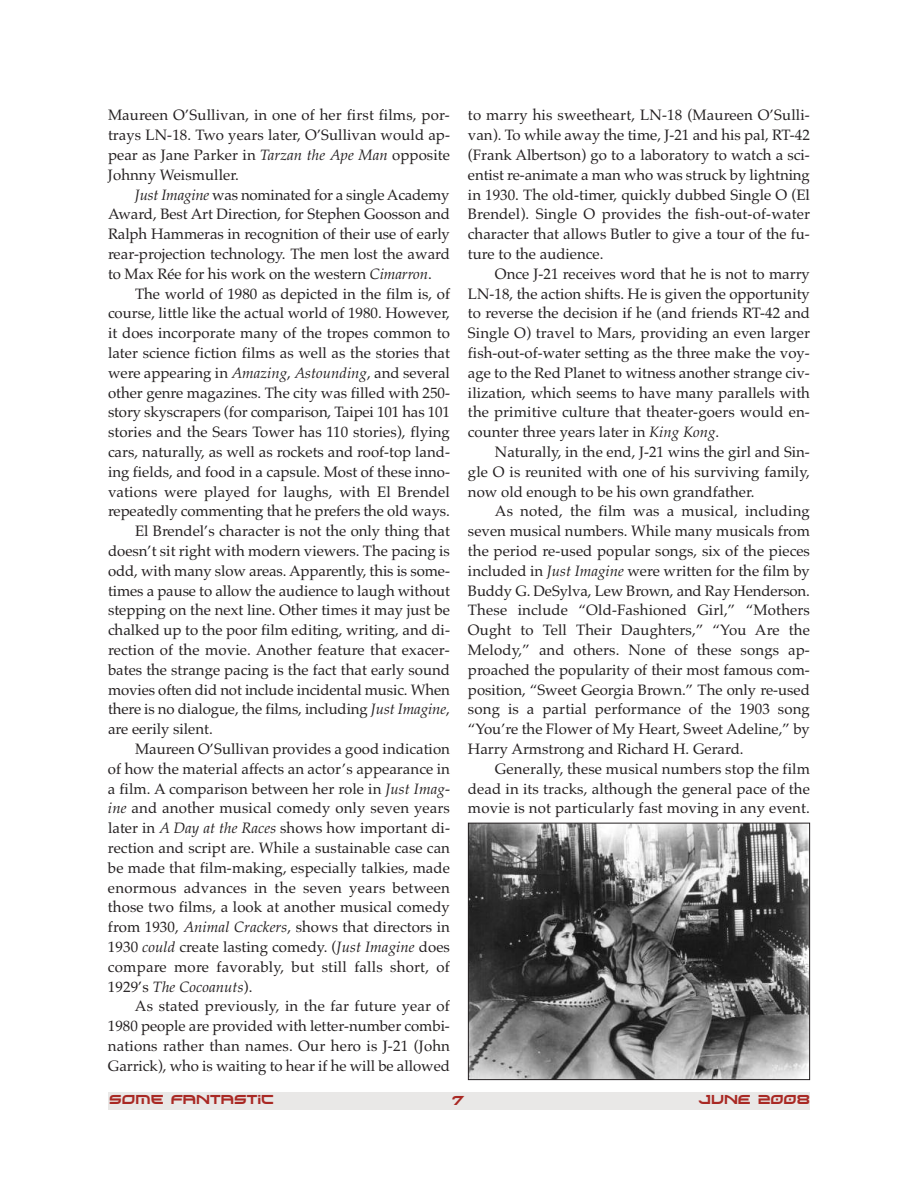
<style>
.page{position:relative;width:918px;height:1188px;background:#fff}
.page>*{position:absolute;margin:0;border:0;box-sizing:border-box;transform-origin:0 0}
.t1{font:15px/19.8px "Palatino";color:#231f20;text-align:justify}
.t2{font:italic 15px "Palatino";letter-spacing:.005em;color:#231f20}
.t3{font:12px "Xirod";color:#a92924}
.s1{font-style:italic}
.s2{font-style:normal}
</style>
<div class="page">
<div style="left:108px;top:1092px;width:702px;height:18px;background:#e9e8e7"></div>
<img style="left:470px;top:825px;width:338px;height:253px">
<div style="left:468px;top:823px;width:342px;height:257px;border:1px solid #231f20"></div>
<p class="t1" style="left:108px;top:105px;width:344px">Maureen O’Sullivan, in one of her first films, por&shy;trays LN-18. Two years later, O’Sullivan would ap&shy;pear as Jane Parker in <span class="s1">Tarzan the Ape Man</span> opposite Johnny Weismuller.</p>
<p class="t1" style="left:108px;top:184px;width:344px;text-indent:27px"><span class="s1">Just Imagine</span> was nominated for a single Academy Award, Best Art Direction, for Stephen Goosson and Ralph Hammeras in recognition of their use of early rear-projection technology. The men lost the award to Max Rée for his work on the western <span class="s1">Cimarron</span>.</p>
<p class="t1" style="left:135px;top:283px;width:317px">The world of 1980 as depicted in the film is, of</p>
<p class="t1" style="left:108px;top:303px;width:343px">course, little like the actual world of 1980. However,</p>
<p class="t1" style="left:108px;top:323px;width:344px">it does incorporate many of the tropes common to</p>
<p class="t1" style="left:108px;top:343px;width:343px">later science fiction films as well as the stories that</p>
<p class="t1" style="left:108px;top:363px;width:344px">were appearing in <span class="s1">Amazing</span>, <span class="s1">Astounding</span>, and several</p>
<p class="t1" style="left:108px;top:382px;width:343px">other genre magazines. The city was filled with 250-</p>
<p class="t1" style="left:108px;top:402px;width:343px">story skyscrapers (for comparison, Taipei 101 has 101</p>
<p class="t1" style="left:108px;top:422px;width:344px">stories and the Sears Tower has 110 stories), flying</p>
<p class="t1" style="left:108px;top:442px;width:343px">cars, naturally, as well as rockets and roof-top land-</p>
<p class="t1" style="left:108px;top:462px;width:344px">ing fields, and food in a capsule. Most of these inno-</p>
<p class="t1" style="left:108px;top:481px;width:343px">vations were played for laughs, with El Brendel</p>
<p class="t1" style="left:108px;top:501px;width:344px">repeatedly commenting that he prefers the old ways.</p>
<p class="t1" style="left:135px;top:521px;width:316px">El Brendel’s character is not the only thing that</p>
<p class="t1" style="left:108px;top:541px;width:344px">doesn’t sit right with modern viewers. The pacing is</p>
<p class="t1" style="left:108px;top:561px;width:343px">odd, with many slow areas. Apparently, this is some-</p>
<p class="t1" style="left:108px;top:581px;width:343px">times a pause to allow the audience to laugh without</p>
<p class="t1" style="left:108px;top:600px;width:343px">stepping on the next line. Other times it may just be</p>
<p class="t1" style="left:108px;top:620px;width:343px">chalked up to the poor film editing, writing, and di-</p>
<p class="t1" style="left:108px;top:640px;width:343px">rection of the movie. Another feature that exacer-</p>
<p class="t1" style="left:108px;top:660px;width:344px">bates the strange pacing is the fact that early sound</p>
<p class="t1" style="left:108px;top:680px;width:343px">movies often did not include incidental music. When</p>
<p class="t1" style="left:108px;top:699px;width:343px">there is no dialogue, the films, including <span class="s1">Just Imagine</span>,</p>
<p class="t1" style="left:108px;top:719px;width:106px">are eerily silent.</p>
<p class="t1" style="left:135px;top:739px;width:317px">Maureen O’Sullivan provides a good indication</p>
<p class="t1" style="left:108px;top:759px;width:343px">of how the material affects an actor’s appearance in</p>
<p class="t1" style="left:108px;top:779px;width:344px">a film. A comparison between her role in <span class="s1">Just Imag-</span></p>
<p class="t1" style="left:108px;top:798px;width:344px"><span class="s1">ine</span> and another musical comedy only seven years</p>
<p class="t1" style="left:108px;top:818px;width:344px">later in <span class="s1">A Day at the Races</span> shows how important di-</p>
<p class="t1" style="left:108px;top:838px;width:343px">rection and script are. While a sustainable case can</p>
<p class="t1" style="left:108px;top:858px;width:344px">be made that film-making, especially talkies, made</p>
<p class="t1" style="left:108px;top:878px;width:343px">enormous advances in the seven years between</p>
<p class="t1" style="left:108px;top:897px;width:343px">those two films, a look at another musical comedy</p>
<p class="t1" style="left:108px;top:917px;width:343px">from 1930, <span class="s1">Animal Crackers</span>, shows that directors in</p>
<p class="t1" style="left:108px;top:937px;width:344px">1930 <span class="s1">could</span> create lasting comedy. (<span class="s1">Just Imagine</span> does</p>
<p class="t1" style="left:108px;top:957px;width:343px">compare more favorably, but still falls short, of</p>
<p class="t2" style="left:108px;top:978px;width:146px"><span class="s2">1929’s</span> The Cocoanuts<span class="s2">).</span></p>
<p class="t1" style="left:135px;top:996px;width:317px">As stated previously, in the far future year of</p>
<p class="t1" style="left:108px;top:1016px;width:344px">1980 people are provided with letter-number combi-</p>
<p class="t1" style="left:108px;top:1036px;width:343px">nations rather than names. Our hero is J-21 (John</p>
<p class="t1" style="left:108px;top:1056px;width:343px">Garrick), who is waiting to hear if he will be allowed</p>
<p class="t1" style="left:468px;top:105px;width:344px">to marry his sweetheart, LN-18 (Maureen O’Sulli&shy;van). To while away the time, J-21 and his pal, RT-42 (Frank Albertson) go to a laboratory to watch a sci&shy;entist re-animate a man who was struck by lightning in 1930. The old-timer, quickly dubbed Single O (El Brendel). Single O provides the fish-out-of-water character that allows Butler to give a tour of the fu&shy;ture to the audience.</p>
<p class="t1" style="left:468px;top:264px;width:344px;text-indent:27px">Once J-21 receives word that he is not to marry LN-18, the action shifts. He is given the opportunity to reverse the decision if he (and friends RT-42 and Single O) travel to Mars, providing an even larger fish-out-of-water setting as the three make the voy&shy;age to the Red Planet to witness another strange civ&shy;ilization, which seems to have many parallels with the primitive culture that theater-goers would en&shy;counter three years later in <span class="s1">King Kong</span>.</p>
<p class="t1" style="left:468px;top:442px;width:343px;text-indent:27px">Naturally, in the end, J-21 wins the girl and Sin&shy;gle O is reunited with one of his surviving family, now old enough to be his own grandfather.</p>
<p class="t1" style="left:468px;top:501px;width:344px;text-indent:27px">As noted, the film was a musical, including seven musical numbers. While many musicals from the period re-used popular songs, six of the pieces included in <span class="s1">Just Imagine</span> were written for the film by Buddy G. DeSylva, Lew Brown, and Ray Henderson.<br>These include “Old-Fashioned Girl,” “Mothers Ought to Tell Their Daughters,” “You Are the Melody,” and others. None of these songs ap&shy;proached the popularity of their most famous com&shy;position, “Sweet Georgia Brown.” The only re-used song is a partial performance of the 1903 song “You’re the Flower of My Heart, Sweet Adeline,” by Harry Armstrong and Richard H. Gerard.</p>
<p class="t1" style="left:468px;top:759px;width:344px;text-indent:27px">Generally, these musical numbers stop the film dead in its tracks, although the general pace of the movie is not particularly fast moving in any event.</p>
<p class="t3" style="left:109px;top:1093px;width:166px">SOME FANTASTIC</p>
<p class="t3" style="left:452px;top:1093px;width:14px">7</p>
<p class="t3" style="left:698px;top:1093px;width:113px">JUNE 2008</p>
</div>
